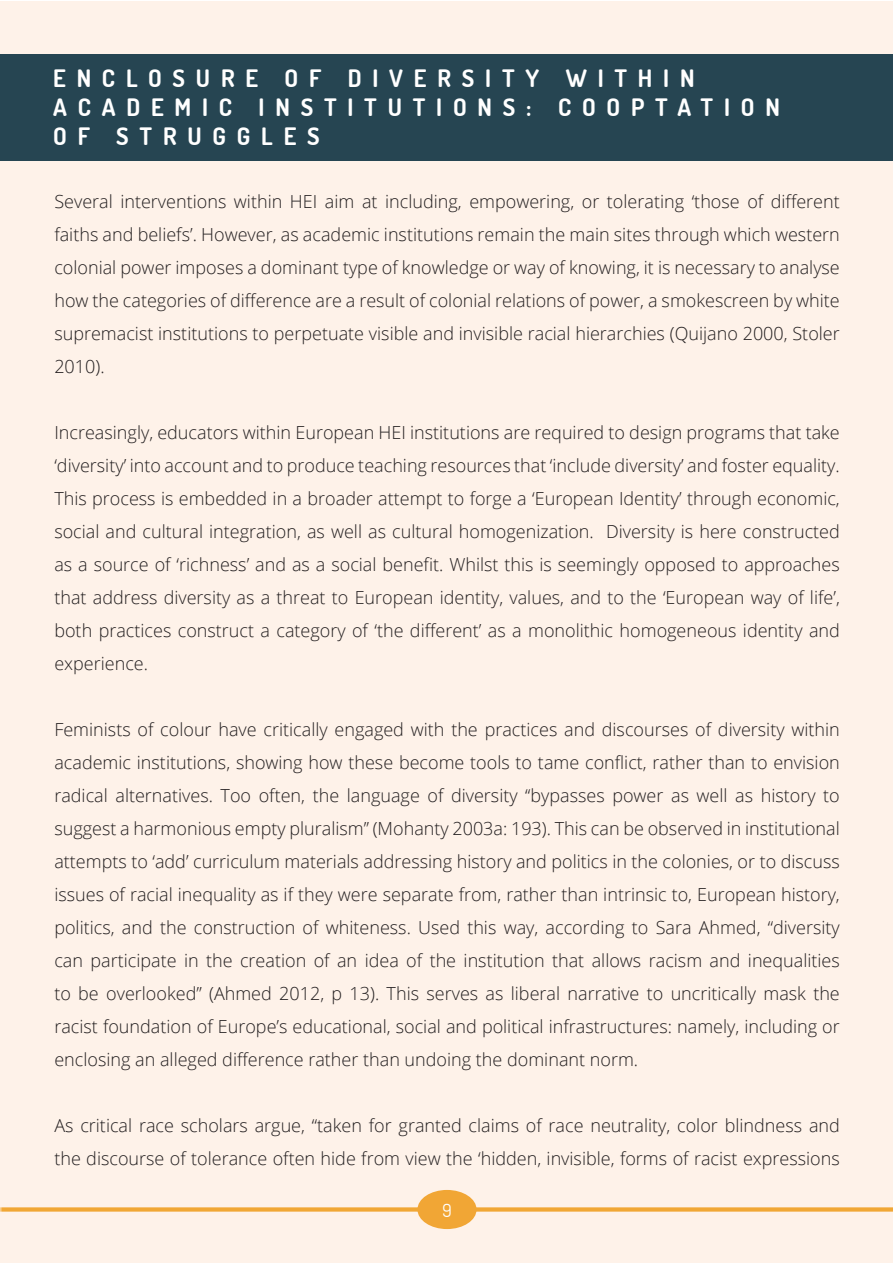
<style>
.page{position:relative;width:893px;height:1263px;background:#fff}
.page>*{position:absolute;margin:0;border:0;box-sizing:border-box;transform-origin:0 0}
.t1{font:700 24px/28.8px "Aka Acid Dosis";letter-spacing:.45em;color:#fff}
.t2{font:300 18px/33px "Open Sans";color:#231f20;text-align:justify}
.t3{font:18px "Aka Acid Dosis";color:#fff}
</style>
<div class="page">
<hr style="left:0;top:1px;width:1px;height:1262px;background:#fef2e9">
<div style="left:1px;top:1px;width:892px;height:1262px;background:#fef2e9"></div>
<svg style="left:1px;top:1207px;width:892px;height:4px;fill:#f1a735"></svg>
<div style="left:417px;top:1190px;width:60px;height:39px;background:#f1a635;border-radius:50%"></div>
<div style="left:0;top:54px;width:893px;height:106px;background:#264552"></div>
<h1 class="t1" style="left:53px;top:63px;width:728px">ENCLOSURE OF DIVERSITY WITHIN<br>ACADEMIC INSTITUTIONS: COOPTATION<br>OF STRUGGLES</h1>
<p class="t2" style="left:54px;top:185px;width:787px">Several interventions within ΗΕΙ aim at including, empowering, or tolerating ‘those of different faiths and beliefs’. However, as academic institutions remain the main sites through which western colonial power imposes a dominant type of knowledge or way of knowing, it is necessary to analyse how the categories of difference are a result of colonial relations of power, a smokescreen by white supremacist institutions to perpetuate visible and invisible racial hierarchies (Quijano 2000, Stoler 2010).</p>
<p class="t2" style="left:54px;top:416px;width:787px">Increasingly, educators within European ΗΕΙ institutions are required to design programs that take ‘diversity’ into account and to produce teaching resources that ‘include diversity’ and foster equality.<br>This process is embedded in a broader attempt to forge a ‘European Identity’ through economic, social and cultural integration, as well as cultural homogenization. Diversity is here constructed as a source of ‘richness’ and as a social benefit. Whilst this is seemingly opposed to approaches that address diversity as a threat to European identity, values, and to the ‘European way of life’, both practices construct a category of ‘the different’ as a monolithic homogeneous identity and experience.</p>
<p class="t2" style="left:54px;top:713px;width:787px">Feminists of colour have critically engaged with the practices and discourses of diversity within academic institutions, showing how these become tools to tame conflict, rather than to envision radical alternatives. Too often, the language of diversity ‘‘bypasses power as well as history to suggest a harmonious empty pluralism’’ (Mohanty 2003a: 193). This can be observed in institutional attempts to ‘add’ curriculum materials addressing history and politics in the colonies, or to discuss issues of racial inequality as if they were separate from, rather than intrinsic to, European history, politics, and the construction of whiteness. Used this way, according to Sara Ahmed, “diversity can participate in the creation of an idea of the institution that allows racism and inequalities to be overlooked” (Ahmed 2012, p 13). This serves as liberal narrative to uncritically mask the racist foundation of Europe’s educational, social and political infrastructures: namely, including or enclosing an alleged difference rather than undoing the dominant norm.</p>
<p class="t2" style="left:54px;top:1108px;width:787px">As critical race scholars argue, “taken for granted claims of race neutrality, color blindness and the discourse of tolerance often hide from view the ‘hidden, invisible, forms of racist expressions</p>
<p class="t3" style="left:442px;top:1198px;width:11px">9</p>
</div>
